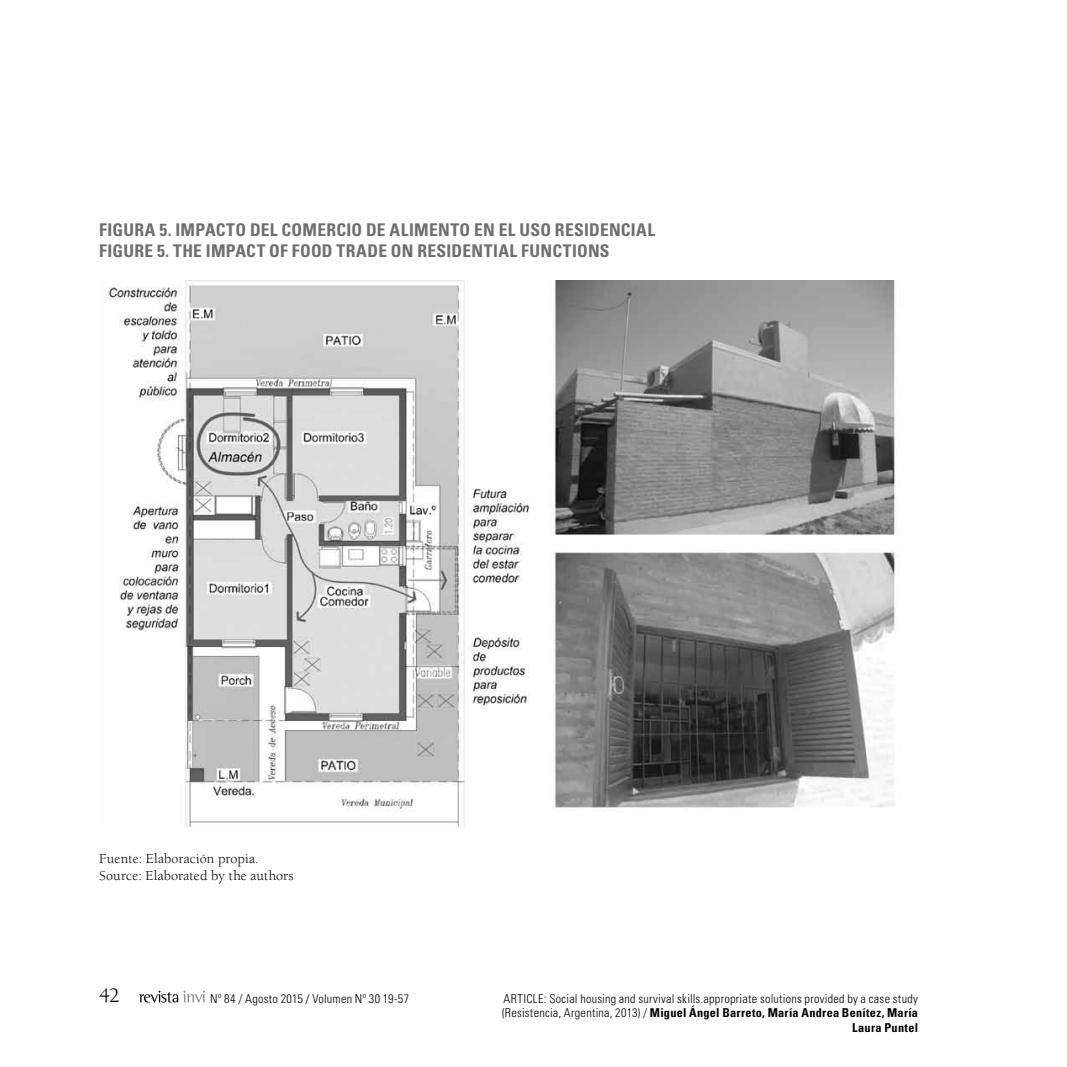
<style>
.page{position:relative;width:1067px;height:1067px;background:#fff}
.page>*{position:absolute;margin:0;border:0;box-sizing:border-box;transform-origin:0 0}
.t1{font:21px "Berkeley Std";color:#000}
.t2{font:700 condensed 17.5px/21px "Univers LT Std";letter-spacing:.015em;color:#706f6f}
.t3{font:14px/16.8px "Berkeley Std";letter-spacing:.01em;color:#000}
.t4{font:300 condensed 12.25px/14.7px "Univers LT Std";letter-spacing:.02em;color:#000;text-align:right}
.s1{font-style:inherit}
.s2{font-weight:700}
</style>
<div class="page">
<svg style="left:139px;top:990px;width:66px;height:12px"></svg>
<img style="left:106px;top:280px;width:790px;height:546px">
<h2 class="t2" style="left:99px;top:219px;width:557px">FIGURA 5. IMPACTO DEL COMERCIO DE ALIMENTO EN EL USO RESIDENCIAL<br>FIGURE 5. THE IMPACT OF FOOD TRADE ON RESIDENTIAL FUNCTIONS</h2>
<p class="t3" style="left:99px;top:850px;width:196px">Fuente: Elaboración propia.<br>Source: Elaborated by the authors</p>
<h1 class="t1" style="left:99px;top:983px;width:22px">42</h1>
<p class="t4" style="left:210px;top:990px;width:200px">Nº 84 / Agosto 2015 / Volumen Nº 30 19-57</p>
<p class="t4" style="left:502px;top:990px;width:417px"><span class="s1">ARTICLE:</span> Social housing and survival skills.appropriate solutions provided by a case study (Resistencia, Argentina, 2013) / <span class="s2">MIGUEL ÁNGEL BARRETO, MARÍA ANDREA BENÍTEZ, MARÍA<br>LAURA PUNTEL</span></p>
</div>
